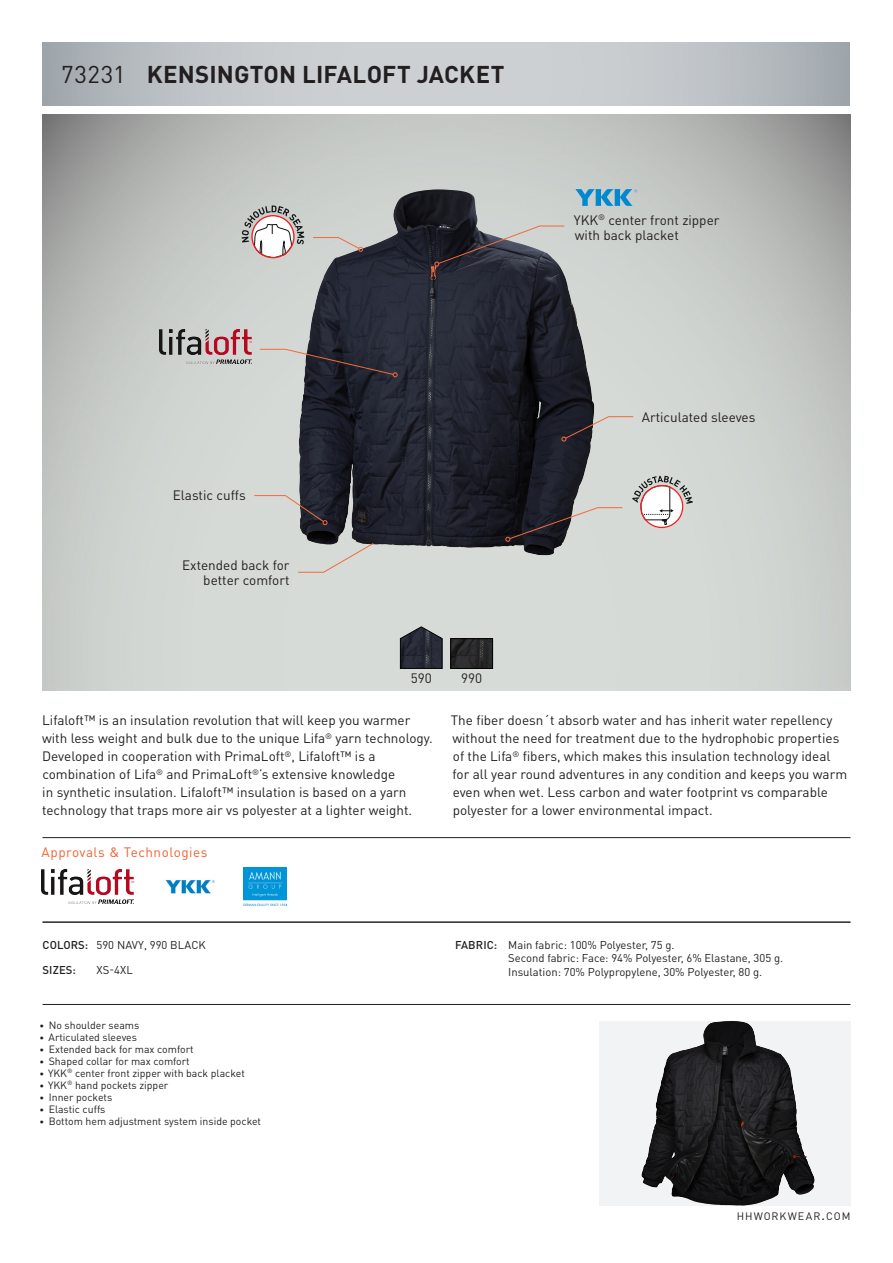
<style>
.page{position:relative;width:893px;height:1263px;background:#fff}
.page>*{position:absolute;margin:0;border:0;box-sizing:border-box;transform-origin:0 0}
.Artikkelnummer{font:700 24px "DINOT";letter-spacing:.005em;color:#231f20}
.Artikkelnummer-2{font:24px "DINOT";letter-spacing:.025em;color:#231f20}
.Characteristics{font:13.5px/18px "DINOT";color:#231f20}
.Features_Left{font:13.5px/15px "DINOT";color:#231f20}
.Features_Right{font:13.5px/15px "DINOT";color:#231f20;text-align:right}
.Characteristics-2{font:13.5px "DINOT";letter-spacing:.04em;color:#f16230}
.Color_codes{font:13.5px "DINOT";color:#231f20}
.CW_Code___Name{font:11.25px "DINOT";color:#231f20}
.Colors__sizes__fabri{font:11.25px "DINOT";letter-spacing:.005em;color:#231f20}
.Colors__sizes__fabri-2{font:500 11.25px "DINOT";letter-spacing:.01em;color:#231f20}
.t1{font:10.65px "DINOT";letter-spacing:.09em;color:#231f20}
.t2{font:10.5px "DINOT";color:#231f20}
.s1{font-weight:500}
.s2{font-size:9px}
.s3{font-size:15.3px}
</style>
<div class="page">
<svg style="left:43px;top:43px;width:807px;height:63px;background:#c0c4c8"></svg>
<hr style="left:43px;top:1004px;width:807px;height:1px;background:#231f20">
<hr style="left:43px;top:922px;width:807px;height:1px;background:#231f20">
<hr style="left:43px;top:837px;width:807px;height:1px;background:#231f20">
<svg style="left:599px;top:1021px;width:251px;height:184px;fill:#f2f3f4"></svg>
<img style="left:641px;top:1021px;width:84px;height:166px">
<img style="left:43px;top:115px;width:807px;height:575px">
<img style="left:299px;top:189px;width:139px;height:355px">
<svg style="left:399px;top:626px;width:44px;height:43px;background:#42464d"></svg>
<img style="left:452px;top:640px;width:39px;height:27px">
<div style="left:450px;top:638px;width:43px;height:31px;border:1px solid #020000"></div>
<svg style="left:575px;top:189px;width:62px;height:17px"></svg>
<svg style="left:312px;top:237px;width:51px;height:15px"></svg>
<svg style="left:505px;top:507px;width:118px;height:35px;background:#727172"></svg>
<svg style="left:297px;top:542px;width:78px;height:31px;background:#d1d1cc"></svg>
<svg style="left:253px;top:495px;width:75px;height:30px;background:#979595"></svg>
<svg style="left:561px;top:416px;width:73px;height:26px;background:#8a8787"></svg>
<svg style="left:434px;top:225px;width:131px;height:42px;background:#646369"></svg>
<svg style="left:259px;top:348px;width:139px;height:29px;background:#626165"></svg>
<img style="left:41px;top:869px;width:92px;height:35px">
<img style="left:165px;top:879px;width:50px;height:15px">
<img style="left:243px;top:867px;width:43px;height:39px">
<svg style="left:242px;top:205px;width:62px;height:53px"></svg>
<div style="left:251px;top:215px;width:44px;height:43px;border:1px solid #ec2523;border-radius:50%"></div>
<svg style="left:641px;top:486px;width:42px;height:41px"></svg>
<div style="left:640px;top:485px;width:43px;height:43px;border:1px solid #ec2523;border-radius:50%"></div>
<svg style="left:632px;top:476px;width:61px;height:48px"></svg>
<img style="left:160px;top:329px;width:91px;height:35px">
<p class="Artikkelnummer-2" style="left:61px;top:58px;width:66px">73231</p>
<p class="Artikkelnummer" style="left:147px;top:58px;width:359px">KENSINGTON LIFALOFT JACKET</p>
<p class="Characteristics" style="left:173px;top:485px;width:75px">Elastic cuffs</p>
<p class="Features_Right" style="left:182px;top:557px;width:109px">Extended back for better comfort</p>
<p class="Features_Left" style="left:574px;top:212px;width:147px">YKK<sup>®</sup> center front zipper with back placket</p>
<p class="Characteristics" style="left:642px;top:407px;width:115px">Articulated sleeves</p>
<p class="Color_codes" style="left:411px;top:669px;width:23px">590</p>
<p class="Color_codes" style="left:461px;top:669px;width:23px">990</p>
<p class="Characteristics" style="left:42px;top:711px;width:392px">Lifaloft™ is an insulation revolution that will keep you warmer with less weight and bulk due to the unique Lifa<sup>®</sup> yarn technology.<br>Developed in cooperation with PrimaLoft<sup>®</sup>, Lifaloft™ is a combination of Lifa<sup>®</sup> and PrimaLoft<sup>®</sup>’s extensive knowledge<br>in synthetic insulation. Lifaloft™ insulation is based on a yarn technology that traps more air vs polyester at a lighter weight.</p>
<p class="Characteristics" style="left:451px;top:711px;width:398px">The fiber doesn´t absorb water and has inherit water repellency without the need for treatment due to the hydrophobic properties of the Lifa<sup>®</sup> fibers, which makes this insulation technology ideal for all year round adventures in any condition and keeps you warm even when wet. Less carbon and water footprint vs comparable polyester for a lower environmental impact.</p>
<p class="Characteristics-2" style="left:42px;top:843px;width:167px">Approvals &amp; Technologies</p>
<p class="Colors__sizes__fabri" style="left:43px;top:937px;width:165px"><span class="s1">COLORS:</span> 590 NAVY, 990 BLACK</p>
<p class="Colors__sizes__fabri-2" style="left:43px;top:962px;width:35px">SIZES:</p>
<p class="Colors__sizes__fabri" style="left:97px;top:962px;width:38px">XS-4XL</p>
<p class="t2" style="left:40px;top:1018px;width:101px"><span class="s2">•</span> No shoulder seams</p>
<p class="t2" style="left:40px;top:1030px;width:99px"><span class="s2">•</span> Articulated sleeves</p>
<p class="t2" style="left:40px;top:1042px;width:155px"><span class="s2">•</span> Extended back for max comfort</p>
<p class="t2" style="left:40px;top:1054px;width:152px"><span class="s2">•</span> Shaped collar for max comfort</p>
<p class="t2" style="left:40px;top:1066px;width:207px"><span class="s2">•</span> YKK<sup>®</sup> center front zipper with back placket</p>
<p class="t2" style="left:40px;top:1078px;width:130px"><span class="s2">•</span> YKK<sup>®</sup> hand pockets zipper</p>
<p class="t2" style="left:40px;top:1090px;width:74px"><span class="s2">•</span> Inner pockets</p>
<p class="t2" style="left:40px;top:1102px;width:67px"><span class="s2">•</span> Elastic cuffs</p>
<p class="t2" style="left:40px;top:1114px;width:223px"><span class="s2">•</span> Bottom hem adjustment system inside pocket</p>
<p class="CW_Code___Name" style="left:455px;top:937px;width:221px"><span class="s1">FABRIC:</span> Main fabric: 100% Polyester, 75 g.</p>
<p class="CW_Code___Name" style="left:508px;top:950px;width:276px">Second fabric: Face: 94% Polyester, 6% Elastane, 305 g.</p>
<p class="CW_Code___Name" style="left:508px;top:964px;width:256px">Insulation: 70% Polypropylene, 30% Polyester, 80 g.</p>
<p class="t1" style="left:737px;top:1209px;width:115px">HHWORKWEAR<span class="s3">.</span>COM</p>
</div>
